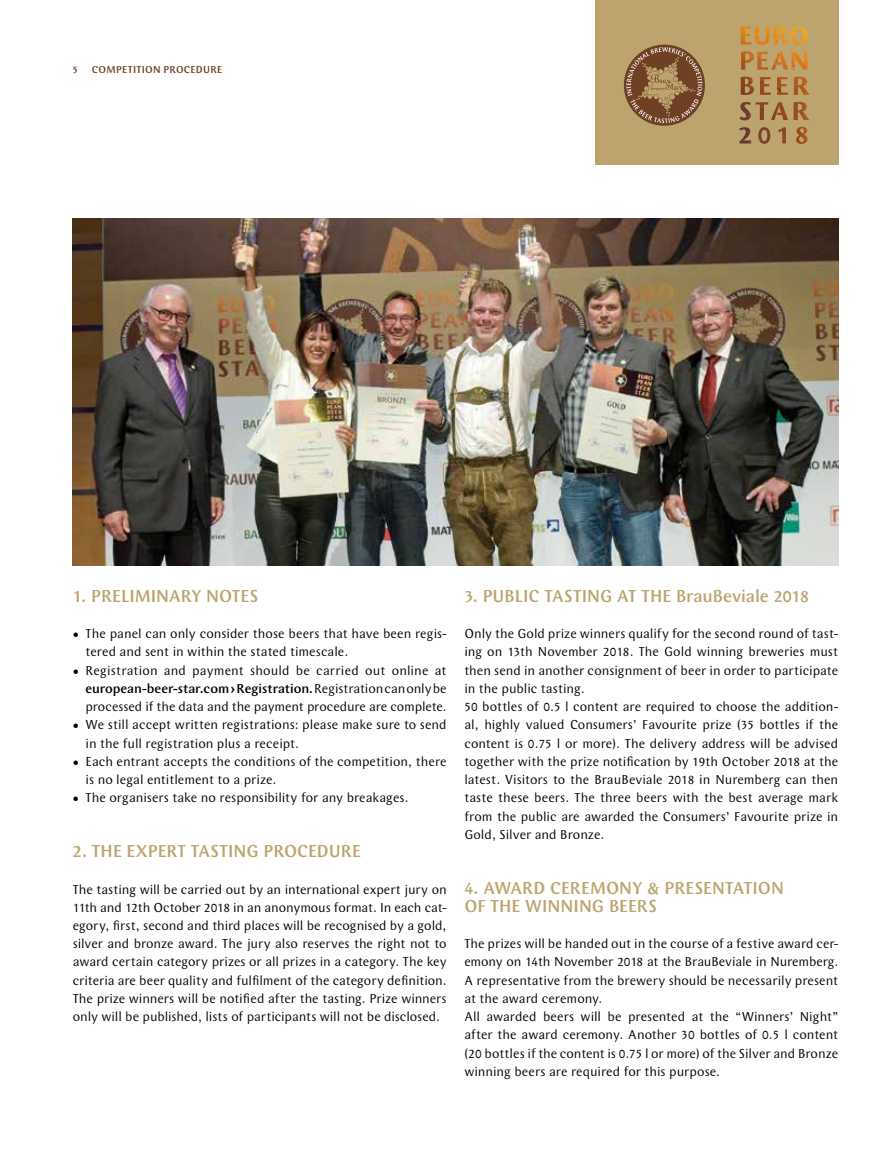
<style>
.page{position:relative;width:893px;height:1149px;background:#fff}
.page>*{position:absolute;margin:0;border:0;box-sizing:border-box;transform-origin:0 0}
.t1{font:500 18px/18.1px "Wunderlich";color:#bda46e}
.t2{font:13.5px/18.3px "Wunderlich";letter-spacing:-.005em;color:#000}
.t3{font:500 10.5px "Wunderlich";letter-spacing:.025em;color:#6f4024}
.s1{font-weight:500}
</style>
<div class="page">
<img style="left:73px;top:219px;width:765px;height:346px">
<div style="left:595px;top:0;width:243px;height:164px;background:#bda46e"></div>
<svg style="left:624px;top:45px;width:81px;height:81px"></svg>
<svg style="left:627px;top:47px;width:75px;height:76px"></svg>
<img style="left:741px;top:26px;width:67px;height:44px">
<p class="t3" style="left:73px;top:63px;width:7px">5</p>
<p class="t3" style="left:92px;top:63px;width:132px">COMPETITION PROCEDURE</p>
<h1 class="t1" style="left:73px;top:586px;width:187px">1. PRELIMINARY NOTES</h1>
<p class="t2" style="left:86px;top:624px;width:363px;text-indent:-13px">• The panel can only consider those beers that have been regis&shy;tered and sent in within the stated timescale.</p>
<p class="t2" style="left:86px;top:661px;width:363px;text-align:justify;text-indent:-13px">• Registration and payment should be carried out online at <span class="s1">european-beer-star.com &gt; Registration.</span> Registration can only be processed if the data and the payment procedure are complete.</p>
<p class="t2" style="left:86px;top:715px;width:363px;text-indent:-13px">• We still accept written registrations: please make sure to send in the full registration plus a receipt.</p>
<p class="t2" style="left:86px;top:752px;width:363px;text-indent:-13px">• Each entrant accepts the conditions of the competition, there is no legal entitlement to a prize.</p>
<p class="t2" style="left:73px;top:788px;width:337px">• The organisers take no responsibility for any breakages.</p>
<h1 class="t1" style="left:73px;top:841px;width:290px">2. THE EXPERT TASTING PROCEDURE</h1>
<p class="t2" style="left:73px;top:879px;width:375px;text-align:justify">The tasting will be carried out by an international expert jury on 11th and 12th October 2018 in an anonymous format. In each cat&shy;egory, first, second and third places will be recognised by a gold, silver and bronze award. The jury also reserves the right not to award certain category prizes or all prizes in a category. The key criteria are beer quality and fulfilment of the category definition.<br>The prize winners will be notified after the tasting. Prize winners only will be published, lists of participants will not be disclosed.</p>
<h1 class="t1" style="left:464px;top:586px;width:346px">3. PUBLIC TASTING AT THE BrauBeviale 2018</h1>
<p class="t2" style="left:464px;top:624px;width:375px">Only the Gold prize winners qualify for the second round of tast&shy;ing on 13th November 2018. The Gold winning breweries must then send in another consignment of beer in order to participate in the public tasting.<br>50 bottles of 0.5 l content are required to choose the addition&shy;al, highly valued Consumers’ Favourite prize (35 bottles if the content is 0.75 l or more). The delivery address will be advised together with the prize notification by 19th October 2018 at the latest. Visitors to the BrauBeviale 2018 in Nuremberg can then taste these beers. The three beers with the best average mark from the public are awarded the Consumers’ Favourite prize in Gold, Silver and Bronze.</p>
<h1 class="t1" style="left:464px;top:878px;width:321px">4. AWARD CEREMONY &amp; PRESENTATION<br>OF THE WINNING BEERS</h1>
<p class="t2" style="left:464px;top:934px;width:375px">The prizes will be handed out in the course of a festive award cer&shy;emony on 14th November 2018 at the BrauBeviale in Nuremberg.<br>A representative from the brewery should be necessarily present at the award ceremony.<br>All awarded beers will be presented at the “Winners’ Night” after the award ceremony. Another 30 bottles of 0.5 l content (20 bottles if the content is 0.75 l or more) of the Silver and Bronze winning beers are required for this purpose.</p>
</div>
